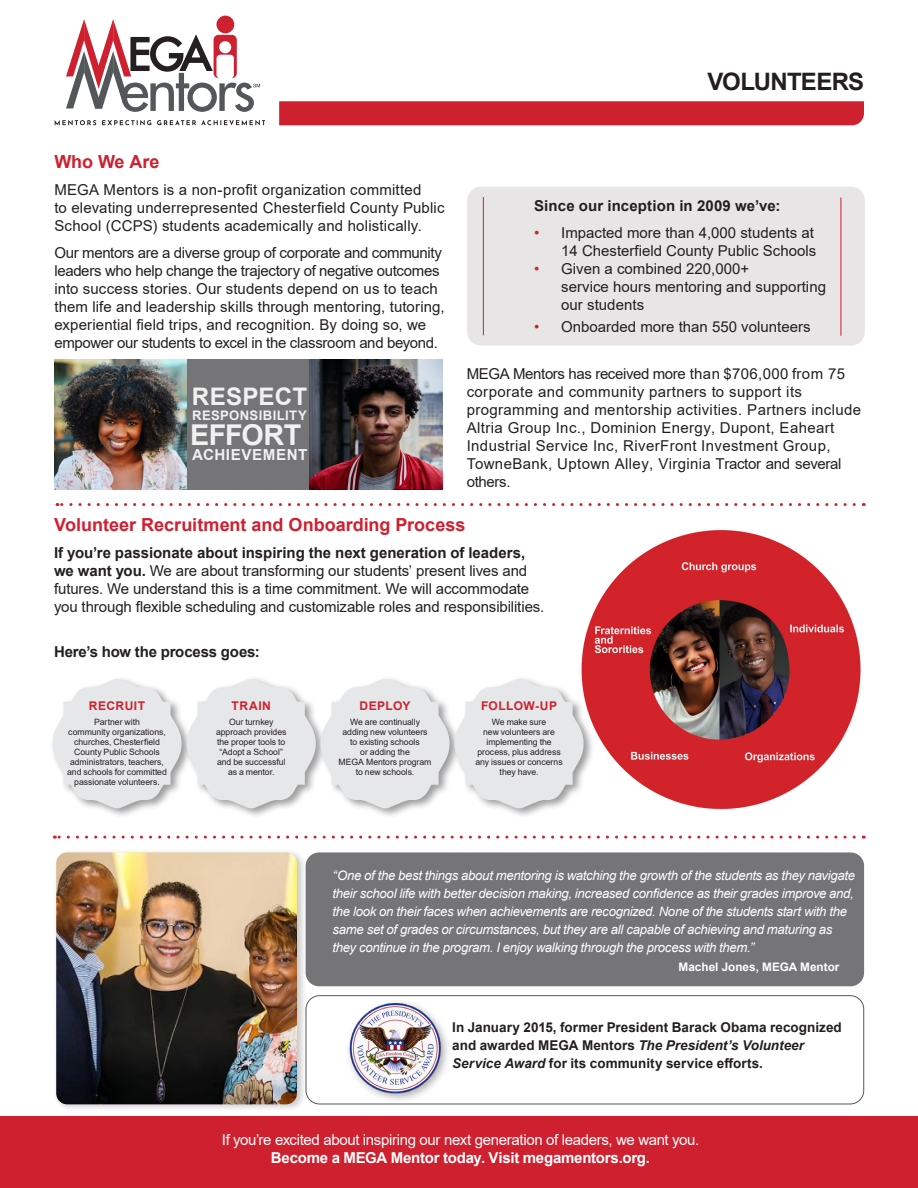
<style>
.page{position:relative;width:918px;height:1188px;background:#fff}
.page>*{position:absolute;margin:0;border:0;box-sizing:border-box;transform-origin:0 0}
.t1{font:700 28.65px "Arial";letter-spacing:-.02em;color:#f1f1f1}
.t2{font:700 24.15px "Arial";letter-spacing:.005em;color:#f1f1f1}
.t3{font:700 24px "Arial";letter-spacing:-.03em;color:#231f20}
.t4{font:700 18px "Arial";color:#cf202f}
.t5{font:700 15.15px "Arial";letter-spacing:.035em;color:#f1f1f1}
.t6{font:15px/18px "Arial";letter-spacing:.005em;color:#231f20}
.t7{font:15px/18px "Arial";letter-spacing:.025em;color:#231f20}
.t8{font:700 15px "Arial";color:#231f20}
.t9{font:15px "Arial";letter-spacing:-.025em;color:#fff}
.t10{font:700 15px "Arial";letter-spacing:-.015em;color:#fff}
.t11{font:700 13.5px "Arial";letter-spacing:.005em;color:#231f20}
.t12{font:italic 700 13.5px "Arial";color:#231f20}
.t13{font:italic 13.2px/18px "Arial";letter-spacing:-.025em;color:#fff}
.t14{font:700 13.2px "Arial";letter-spacing:.03em;color:#f1f1f1}
.t15{font:700 12px "Arial";letter-spacing:.04em;color:#cf202f}
.t16{font:700 11.7px "Arial";color:#fff}
.t17{font:8.7px/10.1px "Arial";letter-spacing:-.005em;color:#231f20;text-align:center}
.s1{color:#cf202f}
.s2{font-weight:700}
.s3{font-style:normal}
.s4{font-style:italic}
</style>
<div class="page">
<div style="left:467px;top:187px;width:398px;height:159px;background:#e7e5e5;border-radius:13px"></div>
<hr style="left:483px;top:197px;width:1px;height:138px;background:#cf202f">
<hr style="left:841px;top:197px;width:1px;height:139px;background:#cf202f">
<img style="left:581px;top:530px;width:280px;height:280px">
<div style="left:216px;top:16px;width:18px;height:17px;background:#cf202f;border-radius:50%"></div>
<svg style="left:55px;top:120px;width:210px;height:5px"></svg>
<svg style="left:66px;top:19px;width:194px;height:93px"></svg>
<div style="left:0;top:1117px;width:918px;height:71px;background:#cf202f"></div>
<svg style="left:57px;top:503px;width:797px;height:3px"></svg>
<svg style="left:54px;top:836px;width:800px;height:3px"></svg>
<div style="left:279px;top:101px;width:585px;height:24px;background:#cf202f"></div>
<div style="left:54px;top:360px;width:388px;height:130px;background:#757476"></div>
<img style="left:54px;top:360px;width:133px;height:130px">
<img style="left:309px;top:360px;width:133px;height:130px">
<div style="left:50px;top:675px;width:143px;height:144px;background:#231f20;opacity:.45"></div>
<div style="left:184px;top:677px;width:143px;height:143px;background:#231f20;opacity:.45"></div>
<div style="left:318px;top:677px;width:143px;height:143px;background:#231f20;opacity:.45"></div>
<div style="left:452px;top:677px;width:143px;height:143px;background:#231f20;opacity:.45"></div>
<svg style="left:53px;top:679px;width:531px;height:130px"></svg>
<div style="left:53px;top:849px;width:254px;height:265px;background:#231f20;opacity:.25"></div>
<img style="left:56px;top:852px;width:241px;height:252px">
<div style="left:306px;top:852px;width:558px;height:134px;background:#757476;border-radius:14px"></div>
<div style="left:306px;top:995px;width:558px;height:109px;border:1px solid #545759;border-radius:13px"></div>
<div style="left:345px;top:999px;width:107px;height:106px;background:#231f20;opacity:.41"></div>
<img style="left:345px;top:999px;width:107px;height:99px">
<p class="t3" style="left:708px;top:65px;width:158px">VOLUNTEERS</p>
<p class="t4" style="left:54px;top:149px;width:107px">Who We Are</p>
<p class="t6" style="left:54px;top:180px;width:392px">MEGA Mentors is a non-profit organization committed<br>to elevating underrepresented Chesterfield County Public<br>School (CCPS) students academically and holistically.</p>
<p class="t6" style="left:54px;top:243px;width:392px">Our mentors are a diverse group of corporate and community leaders who help change the trajectory of negative outcomes into success stories. Our students depend on us to teach them life and leadership skills through mentoring, tutoring, experiential field trips, and recognition. By doing so, we empower our students to excel in the classroom and beyond.</p>
<p class="t2" style="left:192px;top:380px;width:117px">RESPECT</p>
<p class="t14" style="left:192px;top:406px;width:116px">RESPONSIBILITY</p>
<p class="t1" style="left:190px;top:415px;width:113px">EFFORT</p>
<p class="t5" style="left:192px;top:444px;width:117px">ACHIEVEMENT</p>
<p class="t8" style="left:534px;top:195px;width:248px">Since our inception in 2009 we’ve:</p>
<p class="t6" style="left:534px;top:223px;width:284px;text-align:right"><span class="s1">•</span> Impacted more than 4,000 students at<br>14 Chesterfield County Public Schools</p>
<p class="t6" style="left:561px;top:259px;width:266px;text-indent:-27px"><span class="s1">•</span> Given a combined 220,000+<br>service hours mentoring and supporting our students</p>
<p class="t6" style="left:534px;top:318px;width:278px"><span class="s1">•</span> Onboarded more than 550 volunteers</p>
<p class="t7" style="left:467px;top:364px;width:396px">MEGA Mentors has received more than $706,000 from 75 corporate and community partners to support its programming and mentorship activities. Partners include Altria Group Inc., Dominion Energy, Dupont, Eaheart Industrial Service Inc, RiverFront Investment Group, TowneBank, Uptown Alley, Virginia Tractor and several others.</p>
<p class="t4" style="left:54px;top:512px;width:413px">Volunteer Recruitment and Onboarding Process</p>
<p class="t8" style="left:54px;top:543px;width:473px">If you’re passionate about inspiring the next generation of leaders,</p>
<p class="t6" style="left:54px;top:562px;width:475px"><span class="s2">we want you.</span> We are about transforming our students’ present lives and</p>
<p class="t6" style="left:54px;top:580px;width:477px">futures. We understand this is a time commitment. We will accommodate</p>
<p class="t6" style="left:54px;top:598px;width:492px">you through flexible scheduling and customizable roles and responsibilities.</p>
<p class="t8" style="left:54px;top:642px;width:207px">Here’s how the process goes:</p>
<p class="t15" style="left:89px;top:697px;width:58px">RECRUIT</p>
<p class="t17" style="left:94px;top:716px;width:47px">Partner with</p>
<p class="t17" style="left:68px;top:726px;width:99px">community organizations, churches, Chesterfield<br>County Public Schools</p>
<p class="t17" style="left:67px;top:757px;width:101px">administrators, teachers, and schools for committed passionate volunteers.</p>
<p class="t15" style="left:232px;top:697px;width:41px">TRAIN</p>
<p class="t17" style="left:229px;top:716px;width:46px">Our turnkey</p>
<p class="t17" style="left:216px;top:726px;width:72px">approach provides</p>
<p class="t17" style="left:217px;top:736px;width:70px">the proper tools to</p>
<p class="t17" style="left:220px;top:746px;width:65px">“Adopt a School”</p>
<p class="t17" style="left:217px;top:757px;width:70px">and be successful</p>
<p class="t17" style="left:228px;top:767px;width:48px">as a mentor.</p>
<p class="t15" style="left:360px;top:697px;width:53px">DEPLOY</p>
<p class="t17" style="left:350px;top:716px;width:71px">We are continually</p>
<p class="t17" style="left:342px;top:726px;width:87px">adding new volunteers</p>
<p class="t17" style="left:350px;top:736px;width:71px">to existing schools</p>
<p class="t17" style="left:360px;top:746px;width:51px">or adding the</p>
<p class="t17" style="left:339px;top:757px;width:94px">MEGA Mentors program</p>
<p class="t17" style="left:356px;top:767px;width:60px">to new schools.</p>
<p class="t15" style="left:481px;top:697px;width:78px">FOLLOW-UP</p>
<p class="t17" style="left:492px;top:716px;width:56px">We make sure</p>
<p class="t17" style="left:483px;top:726px;width:73px">new volunteers are</p>
<p class="t17" style="left:486px;top:736px;width:67px">implementing the</p>
<p class="t17" style="left:477px;top:746px;width:85px">process, plus address</p>
<p class="t17" style="left:475px;top:757px;width:89px">any issues or concerns</p>
<p class="t17" style="left:500px;top:767px;width:40px">they have.</p>
<p class="t13" style="left:333px;top:867px;width:524px">“One of the best things about mentoring is watching the growth of the students as they navigate their school life with better decision making, increased confidence as their grades improve and, the look on their faces when achievements are recognized. None of the students start with the same set of grades or circumstances, but they are all capable of achieving and maturing as they continue in the program. I enjoy walking through the process with them.”</p>
<p class="t16" style="left:679px;top:958px;width:162px">Machel Jones, MEGA Mentor</p>
<p class="t11" style="left:452px;top:1018px;width:391px">In January 2015, former President Barack Obama recognized</p>
<p class="t12" style="left:452px;top:1036px;width:353px"><span class="s3">and awarded MEGA Mentors</span> The President’s Volunteer</p>
<p class="t11" style="left:452px;top:1054px;width:312px"><span class="s4">Service Award</span> for its community service efforts.</p>
<p class="t9" style="left:222px;top:1130px;width:479px">If you’re excited about inspiring our next generation of leaders, we want you.</p>
<p class="t10" style="left:271px;top:1147px;width:381px">Become a MEGA Mentor today. Visit megamentors.org.</p>
</div>
